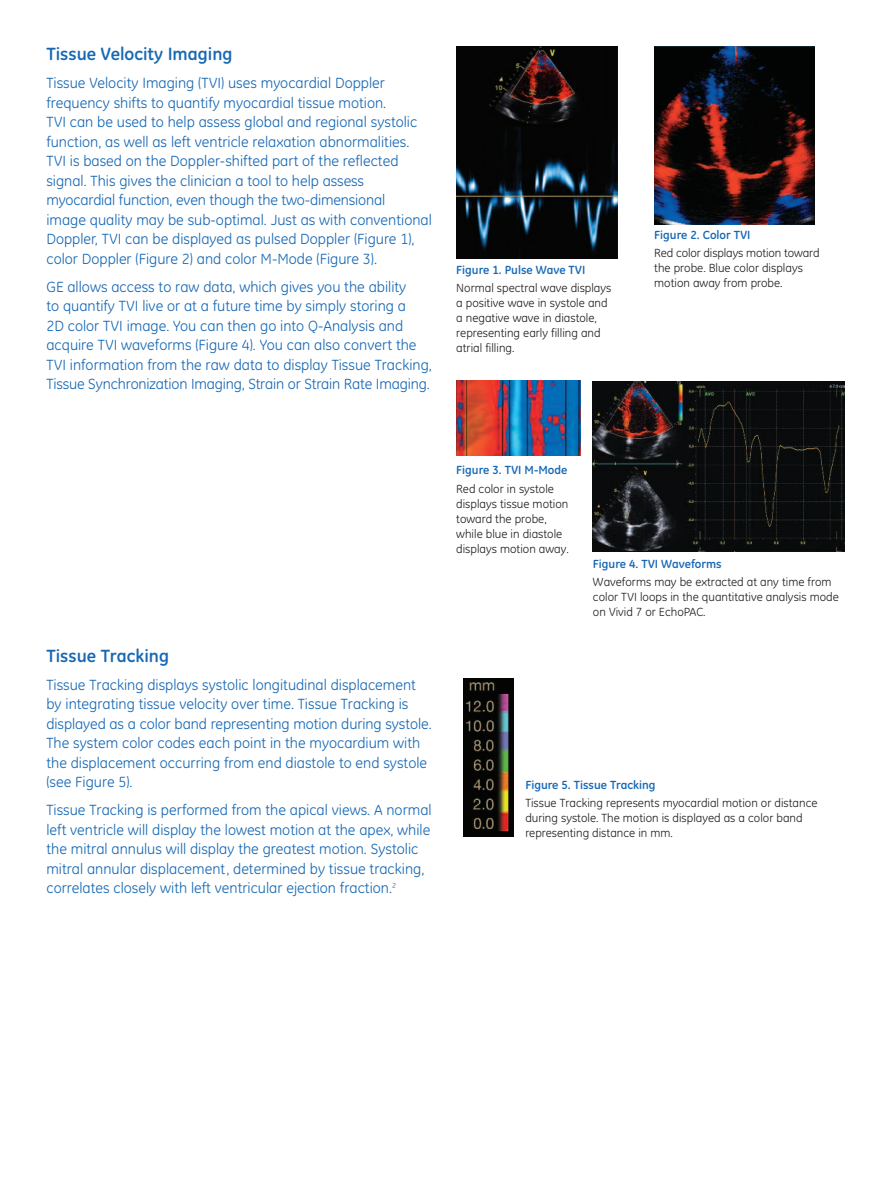
<style>
.page{position:relative;width:891px;height:1188px;background:#fff}
.page>*{position:absolute;margin:0;border:0;box-sizing:border-box;transform-origin:0 0}
.t1{font:700 18px "GE Inspira";color:#1768b4}
.t2{font:15px/19.5px "GE Inspira";color:#1768b4}
.t3{font:12px/15px "GE Inspira";color:#231f20}
.t4{font:700 12px "GE Inspira";color:#1768b4}
</style>
<div class="page">
<img style="left:456px;top:46px;width:162px;height:212px">
<img style="left:654px;top:47px;width:160px;height:178px">
<img style="left:456px;top:381px;width:124px;height:74px">
<img style="left:593px;top:381px;width:252px;height:171px">
<img style="left:464px;top:679px;width:50px;height:158px">
<p class="t1" style="left:46px;top:48px;width:188px">Tissue Velocity Imaging</p>
<p class="t2" style="left:46px;top:75px;width:387px">Tissue Velocity Imaging (TVI) uses myocardial Doppler frequency shifts to quantify myocardial tissue motion.<br>TVI can be used to help assess global and regional systolic function, as well as left ventricle relaxation abnormalities.<br>TVI is based on the Doppler-shifted part of the reflected signal. This gives the clinician a tool to help assess myocardial function, even though the two-dimensional<br>image quality may be sub-optimal. Just as with conventional Doppler, TVI can be displayed as pulsed Doppler (Figure 1), color Doppler (Figure 2) and color M-Mode (Figure 3).</p>
<p class="t2" style="left:46px;top:278px;width:387px">GE allows access to raw data, which gives you the ability<br>to quantify TVI live or at a future time by simply storing a<br>2D color TVI image. You can then go into Q-Analysis and acquire TVI waveforms (Figure 4). You can also convert the TVI information from the raw data to display Tissue Tracking, Tissue Synchronization Imaging, Strain or Strain Rate Imaging.</p>
<p class="t4" style="left:456px;top:265px;width:131px">Figure 1. Pulse Wave TVI</p>
<p class="t3" style="left:456px;top:281px;width:157px">Normal spectral wave displays a positive wave in systole and a negative wave in diastole, representing early filling and atrial filling.</p>
<p class="t4" style="left:654px;top:231px;width:98px">Figure 2. Color TVI</p>
<p class="t3" style="left:654px;top:247px;width:167px">Red color displays motion toward the probe. Blue color displays motion away from probe.</p>
<p class="t1" style="left:46px;top:649px;width:124px">Tissue Tracking</p>
<p class="t2" style="left:46px;top:676px;width:387px">Tissue Tracking displays systolic longitudinal displacement by integrating tissue velocity over time. Tissue Tracking is displayed as a color band representing motion during systole.<br>The system color codes each point in the myocardium with the displacement occurring from end diastole to end systole (see Figure 5).</p>
<p class="t2" style="left:46px;top:802px;width:387px">Tissue Tracking is performed from the apical views. A normal left ventricle will display the lowest motion at the apex, while the mitral annulus will display the greatest motion. Systolic mitral annular displacement, determined by tissue tracking, correlates closely with left ventricular ejection fraction.<sup>2</sup></p>
<p class="t4" style="left:456px;top:466px;width:113px">Figure 3. TVI M-Mode</p>
<p class="t3" style="left:456px;top:482px;width:114px">Red color in systole displays tissue motion toward the probe, while blue in diastole displays motion away.</p>
<p class="t4" style="left:593px;top:560px;width:130px">Figure 4. TVI Waveforms</p>
<p class="t3" style="left:593px;top:576px;width:247px">Waveforms may be extracted at any time from color TVI loops in the quantitative analysis mode on Vivid 7 or EchoPAC.</p>
<p class="t4" style="left:525px;top:781px;width:132px">Figure 5. Tissue Tracking</p>
<p class="t3" style="left:525px;top:797px;width:294px">Tissue Tracking represents myocardial motion or distance during systole. The motion is displayed as a color band representing distance in mm.</p>
</div>
